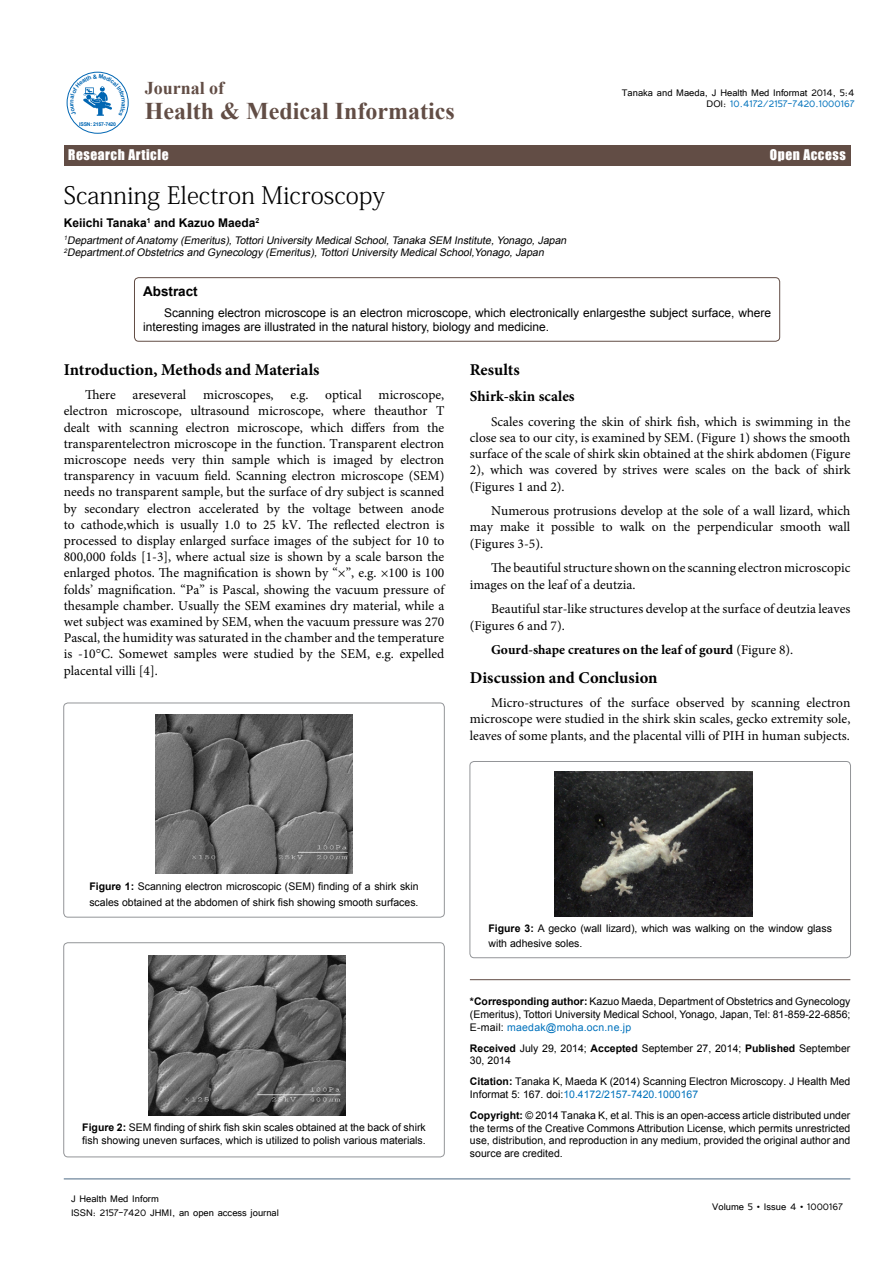
<style>
.page{position:relative;width:893px;height:1263px;background:#fff}
.page>*{position:absolute;margin:0;border:0;box-sizing:border-box;transform-origin:0 0}
.t1{font:24px "Adobe Fangsong Std";color:#000}
.t2{font:700 24px "Times New Roman";color:#624d45}
.t3{font:700 18px "Times New Roman";color:#624d45}
.t4{font:700 16.5px "Minion Pro";color:#000}
.t5{font:700 15px "Minion Pro";color:#000}
.t6{font:13.5px/16.2px "Minion Pro";color:#000;text-align:justify}
.t7{font:700 13.5px "Minion Pro";color:#000}
.t8{font:13.5px "Impact";letter-spacing:.04em;color:#fff}
.t9{font:700 13.5px "Arial";color:#000}
.t10{font:12px/14.4px "Arial";color:#000}
.t11{font:12px/11.1px "Tunga";color:#000;text-align:right}
.t12{font:700 12px "Arial";color:#000}
.t13{font:10.5px/12.6px "Arial";color:#000}
.t14{font:italic 10.5px/12.6px "Arial";color:#000}
.t15{font:700 5.1px "Arial";letter-spacing:-.04em;color:#0066b3}
.s1{color:#0072bc}
.s2{font-weight:400}
.s3{font-weight:700}
</style>
<div class="page">
<div style="left:64px;top:145px;width:786px;height:21px;background:#624d45"></div>
<hr style="left:64px;top:1179px;width:786px;height:1px;background:#4d6a84">
<hr style="left:470px;top:979px;width:380px;height:1px;background:#624d45">
<div style="left:134px;top:278px;width:646px;height:63px;border:1px solid #624d45;border-radius:4px"></div>
<div style="left:64px;top:703px;width:380px;height:214px;border:1px solid #939598;border-radius:4px"></div>
<img style="left:155px;top:714px;width:198px;height:160px">
<div style="left:64px;top:943px;width:380px;height:214px;border:1px solid #939598;border-radius:4px"></div>
<img style="left:148px;top:956px;width:198px;height:159px">
<div style="left:470px;top:761px;width:380px;height:197px;border:1px solid #939598;border-radius:4px"></div>
<img style="left:554px;top:772px;width:198px;height:144px">
<div style="left:67px;top:72px;width:61px;height:62px;border:1px solid #0066b3;border-radius:50%"></div>
<svg style="left:70px;top:74px;width:56px;height:42px"></svg>
<p class="t15" style="left:79px;top:121px;width:38px">ISSN: 2157-7420</p>
<h2 class="t3" style="left:145px;top:75px;width:81px">Journal of</h2>
<h1 class="t2" style="left:145px;top:94px;width:311px">Health &amp; Medical Informatics</h1>
<p class="t11" style="left:622px;top:86px;width:234px">Tanaka and Maeda, J Health Med Informat 2014, 5:4<br>DOI: <span class="s1">10.4172/2157-7420.1000167</span></p>
<p class="t8" style="left:68px;top:145px;width:102px">Research Article</p>
<p class="t8" style="left:770px;top:145px;width:77px">Open Access</p>
<h1 class="t1" style="left:64px;top:180px;width:323px">Scanning Electron Microscopy</h1>
<p class="t12" style="left:64px;top:215px;width:197px">Keiichi Tanaka<sup>1</sup> and Kazuo Maeda<sup>2</sup></p>
<p class="t14" style="left:64px;top:234px;width:507px"><sup>1</sup>DepartmentofAnatomy (Emeritus),TottoriUniversity MedicalSchool,Tanaka SEM Institute,Yonago,Japan<br><sup>2</sup>Department.ofObstetrics and Gynecology (Emeritus),TottoriUniversity MedicalSchool,Yonago,Japan</p>
<p class="t9" style="left:143px;top:282px;width:56px">Abstract</p>
<p class="t10" style="left:143px;top:305px;width:630px;text-indent:21px">Scanning electron microscope is an electron microscope, which electronically enlargesthe subject surface, where interesting images are illustrated in the natural history, biology and medicine.</p>
<p class="t4" style="left:64px;top:358px;width:257px">Introduction, Methods and Materials</p>
<p class="t6" style="left:64px;top:387px;width:382px;text-indent:21px">There areseveral microscopes, e.g. optical microscope, electron microscope, ultrasound microscope, where theauthor T dealt with scanning electron microscope, which differs from the transparentelectron microscope in the function. Transparent electron microscope needs very thin sample which is imaged by electron transparency in vacuum field. Scanning electron microscope (SEM) needs no transparent sample, but the surface of dry subject is scanned by secondary electron accelerated by the voltage between anode to cathode,which is usually 1.0 to 25 kV. The reflected electron is processed to display enlarged surface images of the subject for 10 to 800,000 folds [1-3], where actual size is shown by a scale barson the enlarged photos. The magnification is shown by “×”, e.g. ×100 is 100 folds’ magnification. “Pa” is Pascal, showing the vacuum pressure of thesample chamber. Usually the SEM examines dry material, while a wet subject was examined by SEM, when the vacuum pressure was 270<br>Pascal, the humidity was saturated in the chamber and the temperature is -10 C. Somewet samples were studied by the SEM, e.g. expelled placental villi [4].</p>
<p class="t4" style="left:470px;top:358px;width:51px">Results</p>
<p class="t5" style="left:470px;top:386px;width:106px">Shirk-skin scales</p>
<p class="t6" style="left:470px;top:413px;width:382px;text-indent:21px">Scales covering the skin of shirk fish, which is swimming in the close sea to our city, is examined by SEM. (Figure 1) shows the smooth surface of the scale of shirk skin obtained at the shirk abdomen (Figure 2), which was covered by strives were scales on the back of shirk (Figures 1 and 2).</p>
<p class="t6" style="left:470px;top:503px;width:382px;text-indent:21px">Numerous protrusions develop at the sole of a wall lizard, which may make it possible to walk on the perpendicular smooth wall (Figures 3-5).</p>
<p class="t6" style="left:470px;top:560px;width:382px;text-indent:21px">The beautiful structure shown on the scanning electron microscopic images on the leaf of a deutzia.</p>
<p class="t6" style="left:470px;top:601px;width:382px;text-indent:21px">Beautiful star-like structures develop at the surface of deutzia leaves (Figures 6 and 7).</p>
<p class="t7" style="left:491px;top:640px;width:304px">Gourd-shape creatures on the leaf of gourd <span class="s2">(Figure 8).</span></p>
<p class="t4" style="left:470px;top:666px;width:189px">Discussion and Conclusion</p>
<p class="t6" style="left:470px;top:695px;width:382px;text-indent:21px">Micro-structures of the surface observed by scanning electron microscope were studied in the shirk skin scales, gecko extremity sole, leaves of some plants, and the placental villi of PIH in human subjects.</p>
<p class="t13" style="left:89px;top:878px;width:331px;line-height:15.8px"><span class="s3">Figure 1:</span> Scanning electron microscopic (SEM) finding of a shirk skin scales obtained at the abdomen of shirk fish showing smooth surfaces.</p>
<p class="t13" style="left:82px;top:1121px;width:345px"><span class="s3">Figure 2:</span> SEM finding of shirk fish skin scales obtained at the back of shirk fish showing uneven surfaces, which is utilized to polish various materials.</p>
<p class="t11" style="left:71px;top:1190px;width:209px;line-height:14.4px;text-align:left">J Health Med Inform<br>ISSN: 2157-7420 JHMI, an open access journal</p>
<p class="t13" style="left:488px;top:921px;width:345px;line-height:15px"><span class="s3">Figure 3:</span> A gecko (wall lizard), which was walking on the window glass with adhesive soles.</p>
<p class="t13" style="left:470px;top:995px;width:382px;text-align:justify"><span class="s3">*Corresponding author:</span> Kazuo Maeda, Department of Obstetrics and Gynecology (Emeritus), Tottori University Medical School, Yonago, Japan, Tel: 81-859-22-6856; E-mail: <span class="s1">maedak@moha.ocn.ne.jp</span></p>
<p class="t13" style="left:470px;top:1042px;width:382px"><span class="s3">Received</span> July 29, 2014; <span class="s3">Accepted</span> September 27, 2014; <span class="s3">Published</span> September<br>30, 2014</p>
<p class="t13" style="left:470px;top:1075px;width:382px"><span class="s3">Citation:</span> Tanaka K, Maeda K (2014) Scanning Electron Microscopy. J Health Med<br>Informat 5: 167. doi:<span class="s1">10.4172/2157-7420.1000167</span></p>
<p class="t13" style="left:470px;top:1109px;width:382px;text-align:justify"><span class="s3">Copyright:</span> © 2014 Tanaka K, et al. This is an open-access article distributed under the terms of the Creative Commons Attribution License, which permits unrestricted use, distribution, and reproduction in any medium, provided the original author and source are credited.</p>
<p class="t11" style="left:712px;top:1200px;width:132px">Volume 5 • Issue 4 • 1000167</p>
</div>
